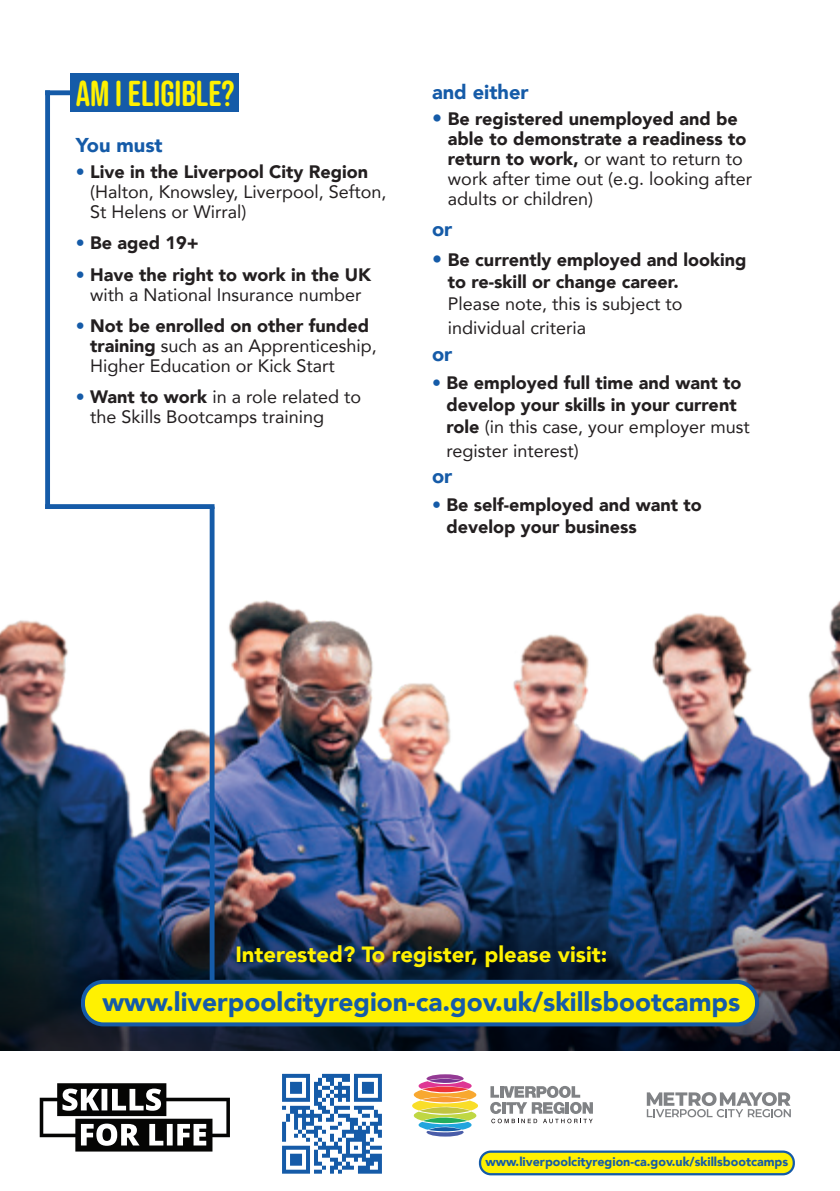
<style>
.page{position:relative;width:840px;height:1191px;background:#fff}
.page>*{position:absolute;margin:0;border:0;box-sizing:border-box;transform-origin:0 0}
.t1{font:36px "Bebas Neue Rounded";color:#fff101}
.t2{font:900 26.2px "Avenir";color:#155ba8}
.t3{font:900 22px "Avenir";color:#fff101}
.t4{font:900 20px "Avenir";color:#155ba8}
.t5{font:900 18px/20px "Avenir";color:#231f20}
.t6{font:18px/20px "Avenir";color:#231f20}
.t7{font:900 12.4px "Avenir";color:#155ba8}
.s1{font-weight:900;color:#155ba8}
.s2{font-weight:900}
.s3{color:#155ba8}
.s4{font-size:20px;color:#155ba8}
.s5{font-weight:400}
</style>
<div class="page">
<div style="left:45px;top:90px;width:5px;height:419px;background:#155ba8"></div>
<img style="left:0;top:471px;width:839px;height:379px">
<img style="left:0;top:850px;width:839px;height:201px">
<div style="left:71px;top:74px;width:168px;height:38px;background:#155ba8"></div>
<div style="left:45px;top:90px;width:28px;height:5px;background:#155ba8"></div>
<div style="left:209px;top:506px;width:5px;height:497px;background:#155ba8"></div>
<div style="left:83px;top:981px;width:673px;height:43px;background:#fff101;border-radius:20px"></div>
<div style="left:81px;top:979px;width:677px;height:47px;border:4px solid #155ba8;border-radius:20px"></div>
<div style="left:480px;top:1151px;width:313px;height:23px;background:#fff101;border-radius:11px"></div>
<div style="left:478px;top:1150px;width:316px;height:25px;border:2px solid #155ba8;border-radius:11px"></div>
<svg style="left:412px;top:1074px;width:180px;height:62px"></svg>
<svg style="left:428px;top:1127px;width:33px;height:4px"></svg>
<svg style="left:646px;top:1092px;width:144px;height:25px"></svg>
<svg style="left:40px;top:1083px;width:190px;height:68px"></svg>
<svg style="left:282px;top:1073px;width:28px;height:4px"></svg>
<svg style="left:322px;top:1073px;width:28px;height:4px"></svg>
<svg style="left:354px;top:1073px;width:28px;height:4px"></svg>
<svg style="left:282px;top:1077px;width:100px;height:96px"></svg>
<hr style="left:358px;top:1169px;width:24px;height:4px;background:#155ba8">
<h1 class="t1" style="left:76px;top:73px;width:160px">AM I ELIGIBLE?</h1>
<p class="t4" style="left:76px;top:132px;width:88px">You must</p>
<p class="t6" style="left:90px;top:162px;width:298px;text-indent:-14px"><span class="s1">•</span> <span class="s2">Live in the Liverpool City Region </span>(Halton, Knowsley, Liverpool, Sefton,<br>St Helens or Wirral)</p>
<p class="t5" style="left:76px;top:234px;width:124px"><span class="s3">•</span> Be aged 19+</p>
<p class="t6" style="left:76px;top:265px;width:297px;text-align:center"><span class="s1">•</span> <span class="s2">Have the right to work in the UK </span>with a National Insurance number</p>
<p class="t6" style="left:90px;top:316px;width:288px;text-indent:-14px"><span class="s1">•</span> <span class="s2">Not be enrolled on other funded training</span> such as an Apprenticeship,<br>Higher Education or Kick Start</p>
<p class="t6" style="left:90px;top:388px;width:273px;text-indent:-14px"><span class="s1">•</span> <span class="s2">Want to work</span> in a role related to the Skills Bootcamps training</p>
<p class="t4" style="left:432px;top:79px;width:98px">and either</p>
<p class="t5" style="left:447px;top:110px;width:305px;text-indent:-16px"><span class="s4">•</span> Be registered unemployed and be able to demonstrate a readiness to return to work, <span class="s5">or want to return to work after time out (e.g. looking after adults or children)</span></p>
<p class="t4" style="left:432px;top:216px;width:22px">or</p>
<p class="t5" style="left:447px;top:249px;width:300px;line-height:22px;text-indent:-16px"><span class="s4">•</span> Be currently employed and looking to re-skill or change career.</p>
<p class="t6" style="left:447px;top:292px;width:236px;line-height:24px">Please note, this is subject to individual criteria</p>
<p class="t4" style="left:432px;top:341px;width:22px">or</p>
<p class="t5" style="left:446px;top:372px;width:305px;line-height:22px;text-indent:-14px"><span class="s3">•</span> Be employed full time and want to develop your skills in your current role <span class="s5">(in this case, your employer must</span></p>
<p class="t6" style="left:446px;top:441px;width:134px">register interest)</p>
<p class="t4" style="left:432px;top:463px;width:22px">or</p>
<p class="t5" style="left:446px;top:494px;width:257px;line-height:22px;text-indent:-14px"><span class="s3">•</span> Be self-employed and want to develop your business</p>
<p class="t3" style="left:235px;top:940px;width:373px">Interested? To register, please visit:</p>
<h2 class="t2" style="left:102px;top:985px;width:639px">www.liverpoolcityregion-ca.gov.uk/skillsbootcamps</h2>
<p class="t7" style="left:485px;top:1154px;width:304px">www.liverpoolcityregion-ca.gov.uk/skillsbootcamps</p>
</div>
